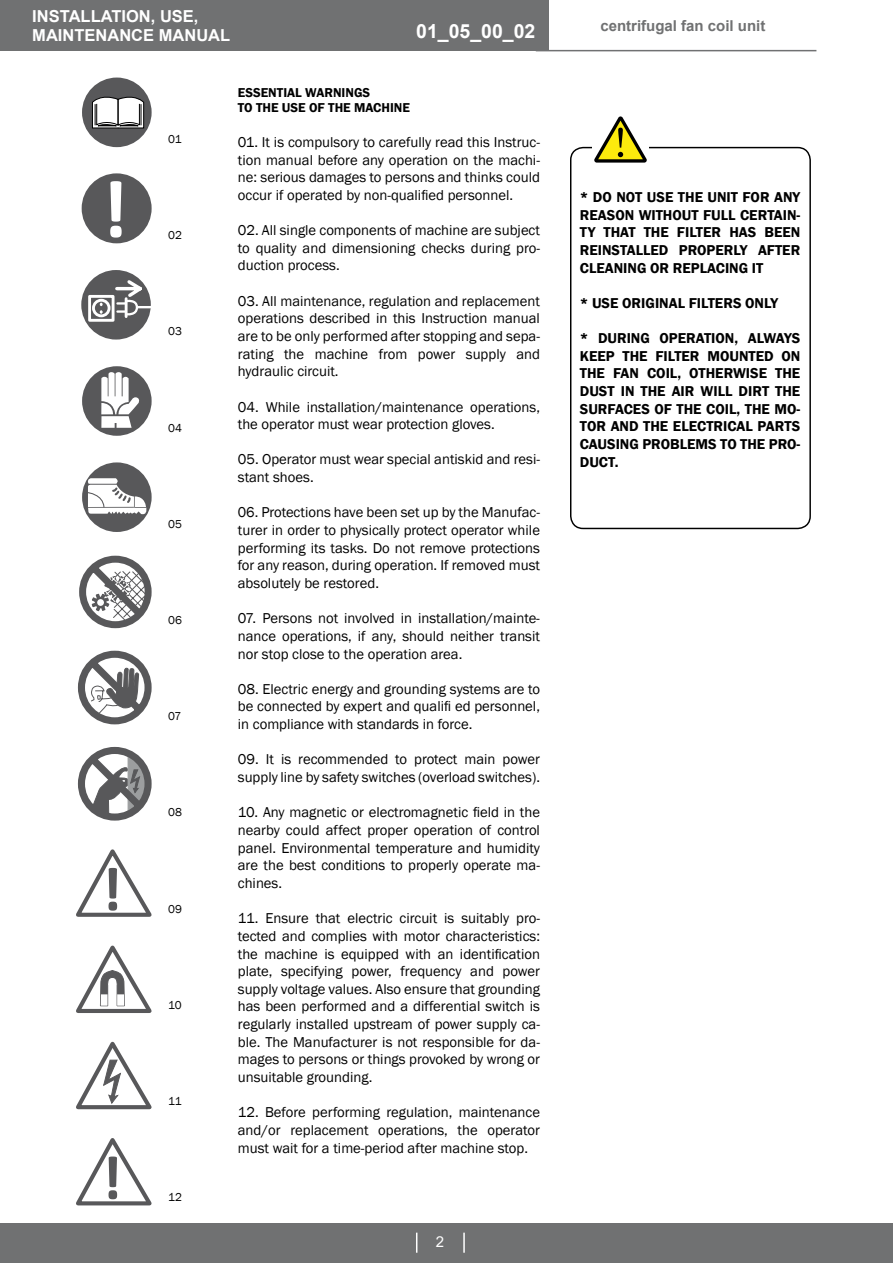
<style>
.page{position:relative;width:893px;height:1263px;background:#fff}
.page>*{position:absolute;margin:0;border:0;box-sizing:border-box;transform-origin:0 0}
.t1{font:700 82.65px "Calibri";color:#fff}
.t2{font:700 62.55px "Calibri";color:#58585a}
.t3{font:700 19.5px "Arial";color:#fff}
.t4{font:700 16.5px/19.8px "Arial";color:#fff}
.t5{font:700 15px "Arial";color:#707172}
.t6{font:15px "Arial";color:#fff}
.t7{font:14.7px/17.7px "Franklin Gothic";color:#000;text-align:justify}
.t8{font:600 14.7px/17.7px "Franklin Gothic";color:#000;text-align:justify}
.t9{font:600 13.2px/14.7px "Franklin Gothic";color:#000}
.t10{font:11.7px "Franklin Gothic";color:#000}
</style>
<div class="page">
<div style="left:0;top:0;width:549px;height:51px;background:#707172"></div>
<div style="left:0;top:1223px;width:893px;height:40px;background:#707172"></div>
<hr style="left:536px;top:50px;width:280px;height:1px;background:#707172">
<svg style="left:416px;top:1232px;width:1px;height:21px"></svg>
<hr style="left:463px;top:1232px;width:2px;height:21px;background:#fff">
<div style="left:82px;top:78px;width:70px;height:69px;background:#58585a;border-radius:50%"></div>
<svg style="left:92px;top:96px;width:52px;height:32px;background:#bdbdbd"></svg>
<div style="left:82px;top:173px;width:70px;height:70px;background:#58585a;border-radius:50%"></div>
<div style="left:81px;top:270px;width:70px;height:70px;background:#58585a;border-radius:50%"></div>
<svg style="left:87px;top:277px;width:64px;height:46px"></svg>
<div style="left:82px;top:366px;width:70px;height:70px;background:#58585a;border-radius:50%"></div>
<svg style="left:101px;top:372px;width:39px;height:56px"></svg>
<div style="left:82px;top:462px;width:70px;height:70px;background:#58585a;border-radius:50%"></div>
<svg style="left:87px;top:477px;width:61px;height:40px"></svg>
<svg style="left:79px;top:555px;width:73px;height:74px"></svg>
<svg style="left:77px;top:650px;width:75px;height:75px"></svg>
<svg style="left:77px;top:746px;width:75px;height:75px"></svg>
<svg style="left:76px;top:849px;width:76px;height:68px"></svg>
<svg style="left:76px;top:945px;width:76px;height:68px"></svg>
<div style="left:117px;top:994px;width:7px;height:12px;background:#fff"></div>
<div style="left:101px;top:994px;width:7px;height:12px;background:#fff"></div>
<svg style="left:76px;top:1041px;width:76px;height:69px"></svg>
<svg style="left:76px;top:1138px;width:76px;height:68px"></svg>
<div style="left:570px;top:147px;width:241px;height:382px;border:1px solid #000;border-radius:13px"></div>
<div style="left:592px;top:112px;width:57px;height:57px;background:#fff"></div>
<svg style="left:594px;top:116px;width:53px;height:47px"></svg>
<p class="t4" style="left:32px;top:6px;width:199px">INSTALLATION, USE,<br>MAINTENANCE MANUAL</p>
<p class="t5" style="left:600px;top:15px;width:167px">centrifugal fan coil unit</p>
<h3 class="t3" style="left:416px;top:17px;width:121px">01_05_00_02</h3>
<p class="t1" style="left:101px;top:157px;width:28px">!</p>
<p class="t2" style="left:101px;top:849px;width:22px">!</p>
<p class="t2" style="left:101px;top:1138px;width:22px">!</p>
<p class="t10" style="left:168px;top:132px;width:15px">01</p>
<p class="t10" style="left:168px;top:228px;width:15px">02</p>
<p class="t10" style="left:168px;top:324px;width:15px">03</p>
<p class="t10" style="left:168px;top:420px;width:15px">04</p>
<p class="t10" style="left:168px;top:517px;width:15px">05</p>
<p class="t10" style="left:168px;top:613px;width:15px">06</p>
<p class="t10" style="left:168px;top:709px;width:15px">07</p>
<p class="t10" style="left:168px;top:805px;width:15px">08</p>
<p class="t10" style="left:168px;top:901px;width:15px">09</p>
<p class="t10" style="left:168px;top:998px;width:15px">10</p>
<p class="t10" style="left:168px;top:1094px;width:15px">11</p>
<p class="t10" style="left:168px;top:1190px;width:15px">12</p>
<p class="t9" style="left:238px;top:85px;width:174px">ESSENTIAL WARNINGS<br>TO THE USE OF THE MACHINE</p>
<p class="t7" style="left:238px;top:133px;width:304px">01. It is compulsory to carefully read this Instruc&shy;tion manual before any operation on the machi&shy;ne: serious damages to persons and thinks could occur if operated by non-qualified personnel.</p>
<p class="t7" style="left:238px;top:222px;width:304px">02. All single components of machine are subject to quality and dimensioning checks during pro&shy;duction process.</p>
<p class="t7" style="left:238px;top:292px;width:304px">03. All maintenance, regulation and replacement operations described in this Instruction manual are to be only performed after stopping and sepa&shy;rating the machine from power supply and hydraulic circuit.</p>
<p class="t7" style="left:238px;top:398px;width:304px">04. While installation/maintenance operations, the operator must wear protection gloves.</p>
<p class="t7" style="left:238px;top:451px;width:304px">05. Operator must wear special antiskid and resi&shy;stant shoes.</p>
<p class="t7" style="left:238px;top:504px;width:304px">06. Protections have been set up by the Manufac&shy;turer in order to physically protect operator while performing its tasks. Do not remove protections for any reason, during operation. If removed must absolutely be restored.</p>
<p class="t7" style="left:238px;top:610px;width:304px">07. Persons not involved in installation/mainte&shy;nance operations, if any, should neither transit nor stop close to the operation area.</p>
<p class="t7" style="left:238px;top:680px;width:304px">08. Electric energy and grounding systems are to be connected by expert and qualifi ed personnel, in compliance with standards in force.</p>
<p class="t7" style="left:238px;top:751px;width:304px">09. It is recommended to protect main power supply line by safety switches (overload switches).</p>
<p class="t7" style="left:238px;top:804px;width:304px">10. Any magnetic or electromagnetic field in the nearby could affect proper operation of control panel. Environmental temperature and humidity are the best conditions to properly operate ma&shy;chines.</p>
<p class="t7" style="left:238px;top:910px;width:304px">11. Ensure that electric circuit is suitably pro&shy;tected and complies with motor characteristics: the machine is equipped with an identification plate, specifying power, frequency and power supply voltage values. Also ensure that grounding has been performed and a differential switch is regularly installed upstream of power supply ca&shy;ble. The Manufacturer is not responsible for da&shy;mages to persons or things provoked by wrong or unsuitable grounding.</p>
<p class="t7" style="left:238px;top:1104px;width:304px">12. Before performing regulation, maintenance and/or replacement operations, the operator must wait for a time-period after machine stop.</p>
<p class="t6" style="left:436px;top:1232px;width:10px">2</p>
<p class="t8" style="left:580px;top:188px;width:222px">* DO NOT USE THE UNIT FOR ANY REASON WITHOUT FULL CERTAIN-TY THAT THE FILTER HAS BEEN REINSTALLED PROPERLY AFTER CLEANING OR REPLACING IT</p>
<p class="t8" style="left:580px;top:294px;width:200px">* USE ORIGINAL FILTERS ONLY</p>
<p class="t8" style="left:580px;top:330px;width:222px">* DURING OPERATION, ALWAYS KEEP THE FILTER MOUNTED ON THE FAN COIL, OTHERWISE THE DUST IN THE AIR WILL DIRT THE SURFACES OF THE COIL, THE MO-TOR AND THE ELECTRICAL PARTS CAUSING PROBLEMS TO THE PRO-DUCT.</p>
</div>
